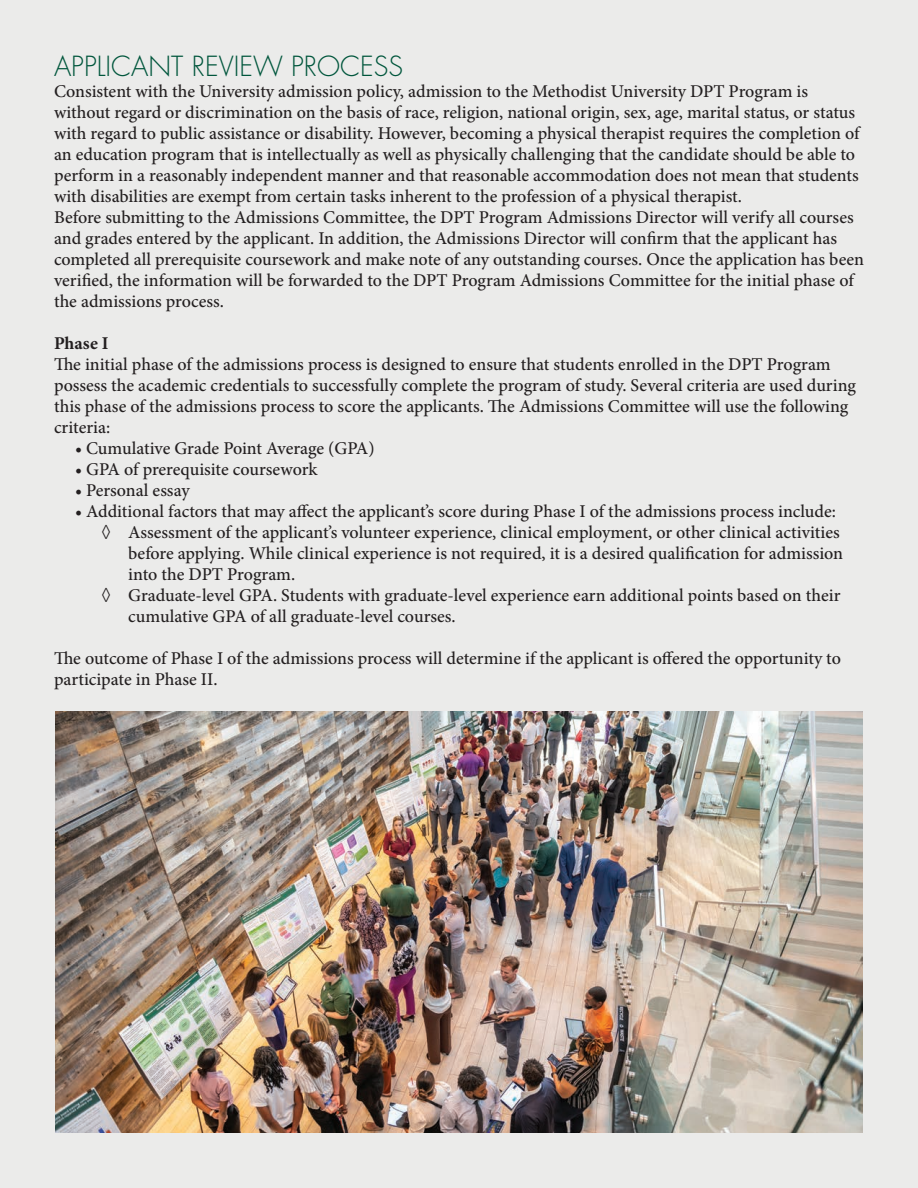
<style>
.page{position:relative;width:918px;height:1188px;background:#ebebea}
.page>*{position:absolute;margin:0;border:0;box-sizing:border-box;transform-origin:0 0}
.t1{font:300 27px "Futura Std";color:#00563c}
.t2{font:500 18px/21px "Minion Pro";color:#231f20}
.t3{font:700 18px "Minion Pro";color:#231f20}
</style>
<div class="page">
<img style="left:56px;top:712px;width:806px;height:420px">
<h1 class="t1" style="left:54px;top:50px;width:351px">APPLICANT REVIEW PROCESS</h1>
<p class="t2" style="left:54px;top:81px;width:812px">Consistent with the University admission policy, admission to the Methodist University DPT Program is without regard or discrimination on the basis of race, religion, national origin, sex, age, marital status, or status with regard to public assistance or disability. However, becoming a physical therapist requires the completion of an education program that is intellectually as well as physically challenging that the candidate should be able to perform in a reasonably independent manner and that reasonable accommodation does not mean that students with disabilities are exempt from certain tasks inherent to the profession of a physical therapist.<br>Before submitting to the Admissions Committee, the DPT Program Admissions Director will verify all courses and grades entered by the applicant. In addition, the Admissions Director will confirm that the applicant has completed all prerequisite coursework and make note of any outstanding courses. Once the application has been verified, the information will be forwarded to the DPT Program Admissions Committee for the initial phase of the admissions process.</p>
<p class="t3" style="left:54px;top:333px;width:56px">Phase I</p>
<p class="t2" style="left:54px;top:354px;width:804px">The initial phase of the admissions process is designed to ensure that students enrolled in the DPT Program possess the academic credentials to successfully complete the program of study. Several criteria are used during this phase of the admissions process to score the applicants. The Admissions Committee will use the following criteria:</p>
<p class="t2" style="left:75px;top:438px;width:301px">• Cumulative Grade Point Average (GPA)</p>
<p class="t2" style="left:75px;top:459px;width:244px">• GPA of prerequisite coursework</p>
<p class="t2" style="left:75px;top:480px;width:116px">• Personal essay</p>
<p class="t2" style="left:75px;top:501px;width:762px">• Additional factors that may affect the applicant’s score during Phase I of the admissions process include:</p>
<p class="t2" style="left:101px;top:522px;width:740px">◊ Assessment of the applicant’s volunteer experience, clinical employment, or other clinical activities</p>
<p class="t2" style="left:128px;top:543px;width:716px">before applying. While clinical experience is not required, it is a desired qualification for admission</p>
<p class="t2" style="left:128px;top:564px;width:169px">into the DPT Program.</p>
<p class="t2" style="left:101px;top:585px;width:741px">◊ Graduate-level GPA. Students with graduate-level experience earn additional points based on their</p>
<p class="t2" style="left:128px;top:606px;width:329px">cumulative GPA of all graduate-level courses.</p>
<p class="t2" style="left:54px;top:648px;width:789px">The outcome of Phase I of the admissions process will determine if the applicant is offered the opportunity to participate in Phase II.</p>
</div>
